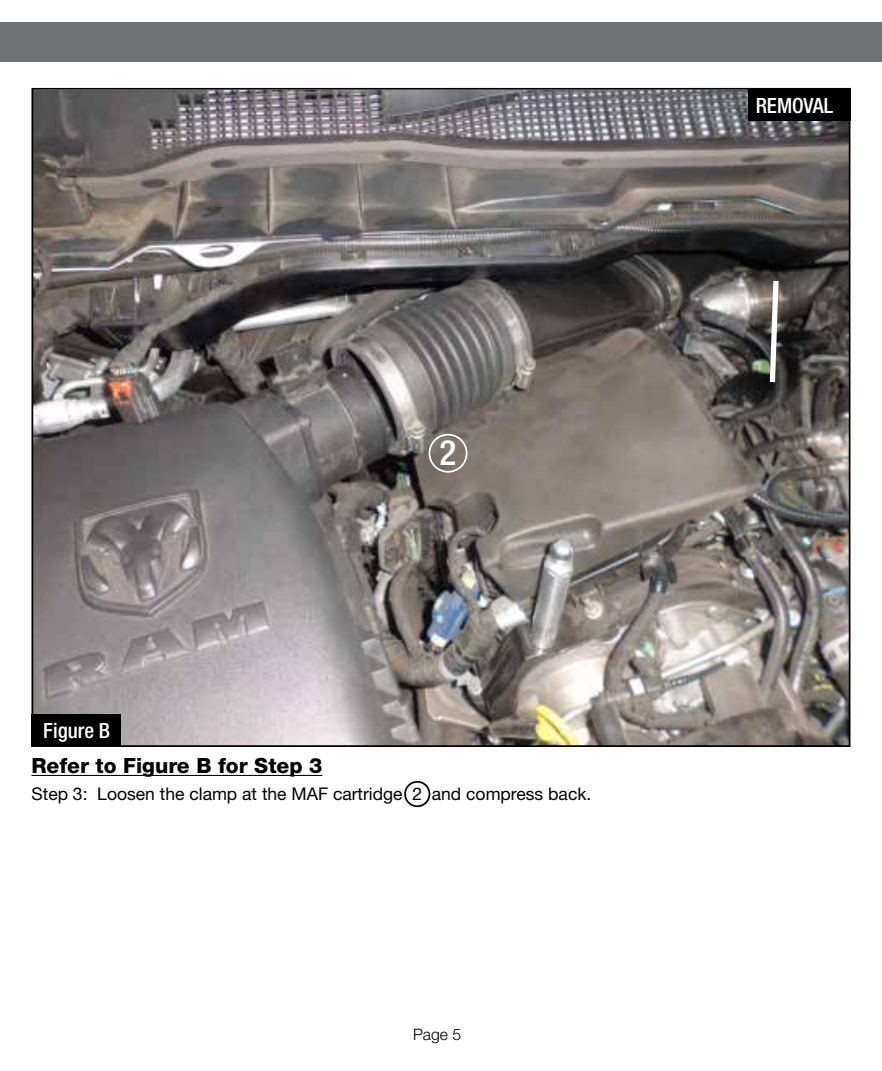
<style>
.page{position:relative;width:882px;height:1071px;background:#fff}
.page>*{position:absolute;margin:0;border:0;box-sizing:border-box;transform-origin:0 0}
.t1{font:500 condensed 35px "Helvetica Neue";color:#fff}
.t2{font:800 21px "Helvetica Neue";color:#000}
.t3{font:500 condensed 21px "Helvetica Neue";color:#fff}
.t4{font:17.5px "Helvetica Neue";color:#000}
.t5{font:300 15.75px "Helvetica Neue";color:#000}
</style>
<div class="page">
<img style="left:35px;top:91px;width:812px;height:653px">
<div style="left:0;top:23px;width:882px;height:39px;background:#717275"></div>
<hr style="left:32px;top:775px;width:290px;height:1px;background:#000">
<div style="left:404px;top:781px;width:26px;height:26px;border:2px solid #000;border-radius:50%"></div>
<div style="left:429px;top:434px;width:39px;height:39px;border:2px solid #fff;border-radius:50%"></div>
<div style="left:748px;top:88px;width:102px;height:33px;background:#000"></div>
<svg style="left:767px;top:276px;width:14px;height:111px"></svg>
<div style="left:32px;top:714px;width:89px;height:33px;background:#000"></div>
<p class="t3" style="left:43px;top:718px;width:68px">Figure B</p>
<h1 class="t1" style="left:440px;top:432px;width:18px">2</h1>
<p class="t2" style="left:32px;top:753px;width:292px">Refer to Figure B for Step 3</p>
<p class="t4" style="left:32px;top:783px;width:561px">Step 3: Loosen the clamp at the MAF cartridge 2 and compress back.</p>
<p class="t5" style="left:413px;top:1024px;width:50px">Page 5</p>
<p class="t3" style="left:756px;top:93px;width:79px">REMOVAL</p>
</div>
